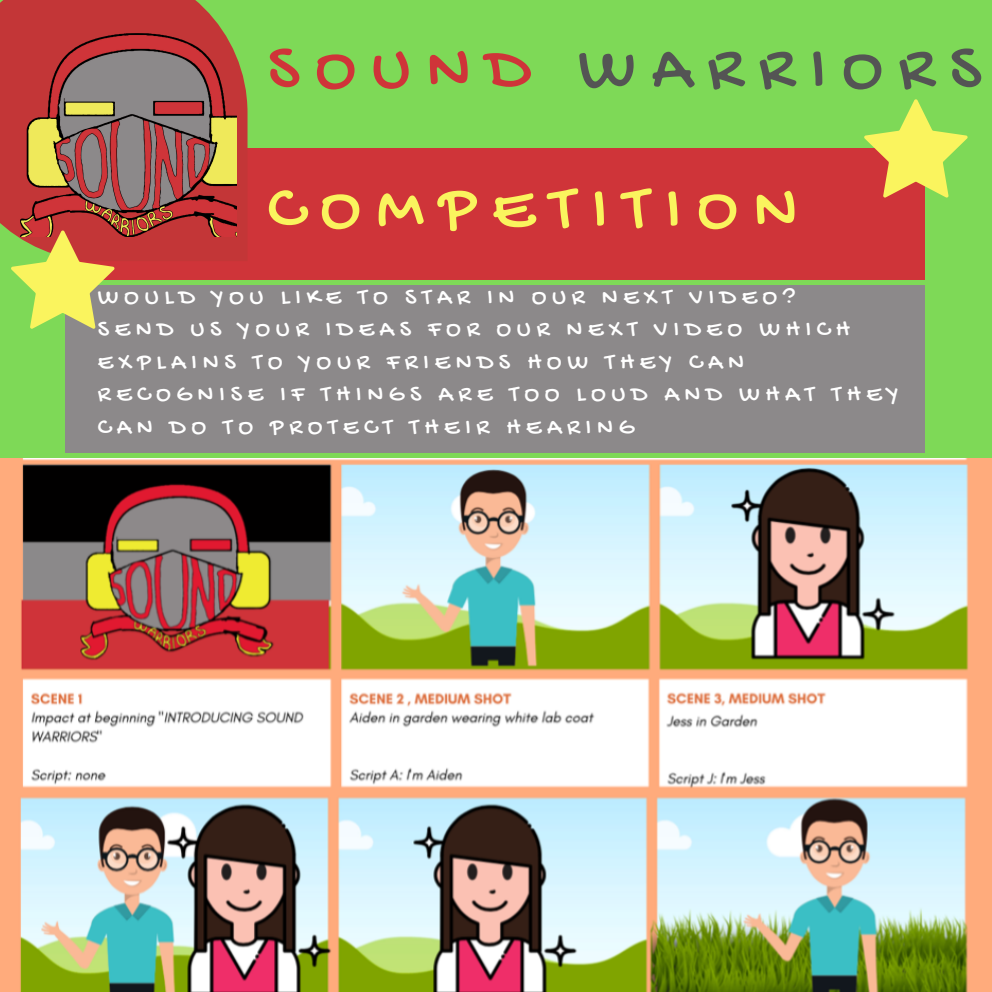
<style>
.page{position:relative;width:992px;height:992px;background:#7ed957}
.page>*{position:absolute;margin:0;border:0;box-sizing:border-box;transform-origin:0 0}
.t1{font:68px "Gochi Hand";letter-spacing:.23em;color:#545454}
.t2{font:67.75px "Gochi Hand";letter-spacing:.23em;color:#faf45e}
.t3{font:24.5px/32.5px "Gochi Hand";letter-spacing:.23em;color:#fff}
.s1{color:#cf3439}
</style>
<div class="page">
<div style="left:65px;top:148px;width:860px;height:132px;background:#cf3439"></div>
<div style="left:65px;top:285px;width:860px;height:167px;background:#8c898a"></div>
<img style="left:0;top:459px;width:992px;height:533px">
<svg style="left:0;top:0;width:248px;height:261px;fill:#c33637"></svg>
<img style="left:20px;top:34px;width:216px;height:203px">
<svg style="left:864px;top:99px;width:104px;height:99px"></svg>
<svg style="left:11px;top:230px;width:104px;height:99px"></svg>
<p class="t1" style="left:268px;top:33px;width:715px"><span class="s1">SOUND</span> WARRIORS</p>
<p class="t2" style="left:268px;top:173px;width:531px">COMPETITION</p>
<p class="t3" style="left:98px;top:282px;width:699px">WOULD YOU LIKE TO STAR IN OUR NEXT VIDEO?</p>
<p class="t3" style="left:98px;top:314px;width:802px">SEND US YOUR IDEAS FOR OUR NEXT VIDEO WHICH EXPLAINS TO YOUR FRIENDS HOW THEY CAN RECOGNISE IF THINGS ARE TOO LOUD AND WHAT THEY CAN DO TO PROTECT THEIR HEARING</p>
</div>
